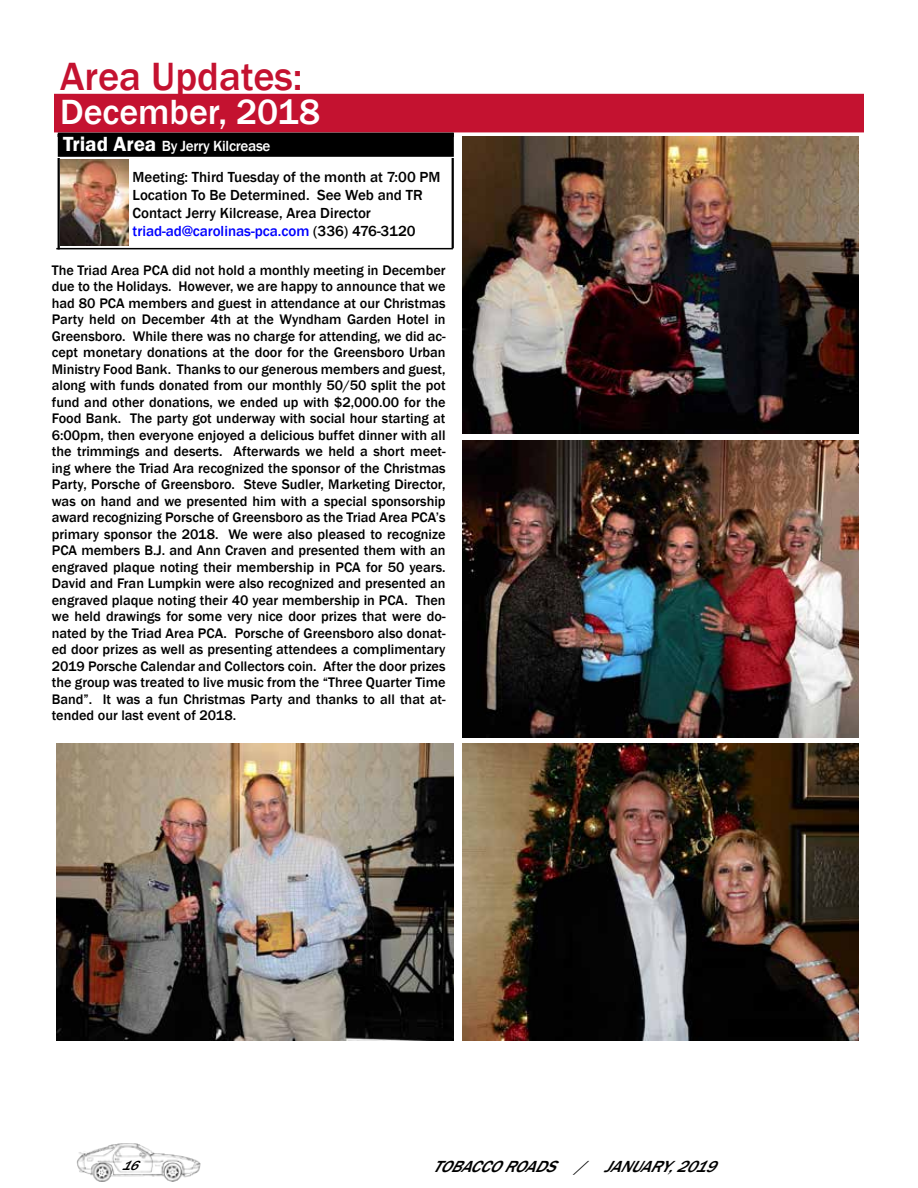
<style>
.page{position:relative;width:918px;height:1188px;background:#fff}
.page>*{position:absolute;margin:0;border:0;box-sizing:border-box;transform-origin:0 0}
.t1{font:500 40.5px "Franklin Gothic";color:#c41230}
.t2{font:500 36px "Franklin Gothic";color:#fff}
.t3{font:italic 500 16.5px "Franklin Gothic";color:#000}
.t4{font:500 15.15px "Franklin Gothic";letter-spacing:-.02em;color:#fff}
.t5{font:500 15px/18px "Franklin Gothic";color:#000}
.t6{font:500 14.25px/16.5px "Franklin Gothic";color:#000;text-align:justify}
.t7{font:italic 500 13.5px "Franklin Gothic";color:#000}
.s1{font-family:"Franklin Gothic URW Dem";font-weight:400;font-size:21.15px}
.s2{color:#00f}
</style>
<div class="page">
<img style="left:76px;top:1143px;width:125px;height:39px">
<div style="left:54px;top:94px;width:810px;height:38px;background:#c41230"></div>
<hr style="left:56px;top:248px;width:397px;height:1px;background:#000">
<hr style="left:452px;top:133px;width:2px;height:115px;background:#000">
<hr style="left:58px;top:134px;width:2px;height:115px;background:#000">
<div style="left:58px;top:133px;width:396px;height:24px;background:#000"></div>
<img style="left:61px;top:159px;width:67px;height:87px">
<img style="left:56px;top:744px;width:397px;height:297px">
<img style="left:462px;top:137px;width:397px;height:297px">
<img style="left:462px;top:441px;width:397px;height:297px">
<img style="left:462px;top:743px;width:397px;height:297px">
<h1 class="t1" style="left:60px;top:51px;width:244px">Area Updates:</h1>
<h2 class="t2" style="left:60px;top:89px;width:261px">December, 2018</h2>
<p class="t4" style="left:63px;top:137px;width:209px"><span class="s1">Triad Area</span> By Jerry Kilcrease</p>
<p class="t5" style="left:133px;top:168px;width:310px">Meeting: Third Tuesday of the month at 7:00 PM Location To Be Determined. See Web and TR Contact Jerry Kilcrease, Area Director <span class="s2">triad-ad@carolinas-pca.com</span> (336) 476-3120</p>
<p class="t6" style="left:52px;top:262px;width:395px">The Triad Area PCA did not hold a monthly meeting in December due to the Holidays. However, we are happy to announce that we had 80 PCA members and guest in attendance at our Christmas Party held on December 4th at the Wyndham Garden Hotel in Greensboro. While there was no charge for attending, we did ac&shy;cept monetary donations at the door for the Greensboro Urban Ministry Food Bank. Thanks to our generous members and guest, along with funds donated from our monthly 50/50 split the pot fund and other donations, we ended up with $2,000.00 for the Food Bank. The party got underway with social hour starting at 6:00pm, then everyone enjoyed a delicious buffet dinner with all the trimmings and deserts. Afterwards we held a short meet&shy;ing where the Triad Ara recognized the sponsor of the Christmas Party, Porsche of Greensboro. Steve Sudler, Marketing Director, was on hand and we presented him with a special sponsorship award recognizing Porsche of Greensboro as the Triad Area PCA’s primary sponsor the 2018. We were also pleased to recognize PCA members B.J. and Ann Craven and presented them with an engraved plaque noting their membership in PCA for 50 years.<br>David and Fran Lumpkin were also recognized and presented an engraved plaque noting their 40 year membership in PCA. Then we held drawings for some very nice door prizes that were do&shy;nated by the Triad Area PCA. Porsche of Greensboro also donat&shy;ed door prizes as well as presenting attendees a complimentary 2019 Porsche Calendar and Collectors coin. After the door prizes the group was treated to live music from the “Three Quarter Time Band”. It was a fun Christmas Party and thanks to all that at&shy;tended our last event of 2018.</p>
<p class="t7" style="left:122px;top:1157px;width:27px">16</p>
<p class="t3" style="left:432px;top:1156px;width:296px">TOBACCOROADS / JANUARY,2019</p>
</div>
